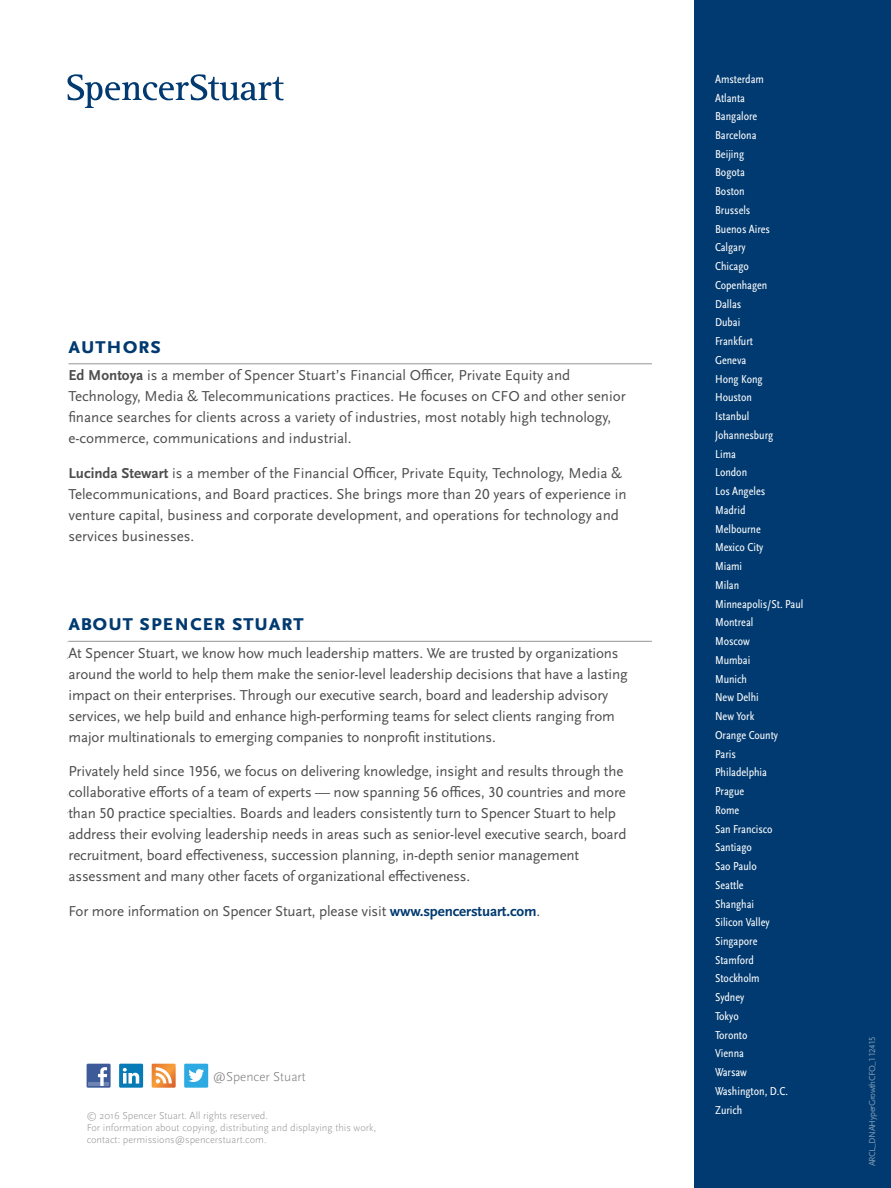
<style>
.page{position:relative;width:891px;height:1188px;background:#fff}
.page>*{position:absolute;margin:0;border:0;box-sizing:border-box;transform-origin:0 0}
.t1{font:700 24px "Scala Sans Pro";color:#003a70}
.t2{font:15px/21px "Scala Sans Pro";letter-spacing:-.01em;color:#4d4d4f}
.t3{font:300 13.5px "Scala Sans Pro";color:#787878}
.t4{font:condensed 12px/18.8px "Scala Sans Pro";color:#fff}
.t5{font:300 10.5px/12px "Scala Sans Pro";color:#787878}
.t6{font:9px "Scala Sans Pro";letter-spacing:-.05em;color:#809cb7}
.s1{font-weight:700}
.s2{font-weight:700;color:#003a70}
</style>
<div class="page">
<div style="left:695px;top:0;width:196px;height:1188px;background:#003a70"></div>
<div style="left:87px;top:1064px;width:24px;height:24px;background:#3d5b99"></div>
<hr style="left:88px;top:1083px;width:21px;height:3px;background:#6e85b4">
<svg style="left:98px;top:1067px;width:9px;height:19px"></svg>
<svg style="left:152px;top:1064px;width:24px;height:24px"></svg>
<div style="left:184px;top:1064px;width:24px;height:24px;background:#2caae1"></div>
<svg style="left:188px;top:1069px;width:16px;height:13px"></svg>
<div style="left:119px;top:1064px;width:24px;height:24px;background:#077bb6"></div>
<svg style="left:123px;top:1068px;width:16px;height:16px"></svg>
<svg style="left:68px;top:74px;width:216px;height:34px"></svg>
<hr style="left:68px;top:363px;width:584px;height:1px;background:#939598">
<hr style="left:68px;top:641px;width:584px;height:1px;background:#939598">
<h1 class="t1" style="left:68px;top:331px;width:95px">Authors</h1>
<p class="t2" style="left:68px;top:365px;width:559px"><span class="s1">Ed Montoya</span> is a member of Spencer Stuart’s Financial Officer, Private Equity and Technology, Media &amp; Telecommunications practices. He focuses on CFO and other senior finance searches for clients across a variety of industries, most notably high technology, e-commerce, communications and industrial.</p>
<p class="t2" style="left:68px;top:462px;width:560px"><span class="s1">Lucinda Stewart</span> is a member of the Financial Officer, Private Equity, Technology, Media &amp; Telecommunications, and Board practices. She brings more than 20 years of experience in venture capital, business and corporate development, and operations for technology and services businesses.</p>
<h1 class="t1" style="left:68px;top:608px;width:238px">About Spencer Stuart</h1>
<p class="t2" style="left:68px;top:642px;width:561px">At Spencer Stuart, we know how much leadership matters. We are trusted by organizations around the world to help them make the senior-level leadership decisions that have a lasting impact on their enterprises. Through our executive search, board and leadership advisory services, we help build and enhance high-performing teams for select clients ranging from major multinationals to emerging companies to nonprofit institutions.</p>
<p class="t2" style="left:68px;top:761px;width:560px">Privately held since 1956, we focus on delivering knowledge, insight and results through the collaborative efforts of a team of experts — now spanning 56 offices, 30 countries and more than 50 practice specialties. Boards and leaders consistently turn to Spencer Stuart to help address their evolving leadership needs in areas such as senior-level executive search, board recruitment, board effectiveness, succession planning, in-depth senior management assessment and many other facets of organizational effectiveness.</p>
<p class="t2" style="left:68px;top:900px;width:473px">For more information on Spencer Stuart, please visit <span class="s2">www.spencerstuart.com</span>.</p>
<p class="t2" style="left:563px;top:762px;width:56px">ough the</p>
<p class="t2" style="left:85px;top:783px;width:5px">l</p>
<p class="t2" style="left:155px;top:783px;width:6px">f</p>
<p class="t2" style="left:448px;top:783px;width:14px">f</p>
<p class="t2" style="left:192px;top:846px;width:6px">f</p>
<p class="t2" style="left:394px;top:867px;width:6px">f</p>
<p class="t3" style="left:213px;top:1069px;width:95px">@Spencer Stuart</p>
<p class="t5" style="left:87px;top:1110px;width:291px">© 2016 Spencer Stuart. All rights reserved.<br>For information about copying, distributing and displaying this work, contact: permissions@spencerstuart.com.</p>
<p class="t4" style="left:715px;top:69px;width:90px">Amsterdam<br>Atlanta<br>Bangalore<br>Barcelona<br>Beijing<br>Bogota<br>Boston<br>Brussels<br>Buenos Aires<br>Calgary<br>Chicago<br>Copenhagen<br>Dallas<br>Dubai<br>Frankfurt<br>Geneva<br>Hong Kong<br>Houston<br>Istanbul<br>Johannesburg<br>Lima<br>London<br>Los Angeles<br>Madrid<br>Melbourne<br>Mexico City<br>Miami<br>Milan<br>Minneapolis/St. Paul<br>Montreal<br>Moscow<br>Mumbai<br>Munich<br>New Delhi<br>New York<br>Orange County<br>Paris<br>Philadelphia<br>Prague<br>Rome<br>San Francisco<br>Santiago<br>Sao Paulo<br>Seattle<br>Shanghai<br>Silicon Valley<br>Singapore<br>Stamford<br>Stockholm<br>Sydney<br>Tokyo<br>Toronto<br>Vienna<br>Warsaw<br>Washington, D.C.<br>Zurich</p>
<p class="t6" style="left:867px;top:1166px;width:131px;rotate:-90deg">ARCL_DNAHyperGrowthCFO_112415</p>
</div>
